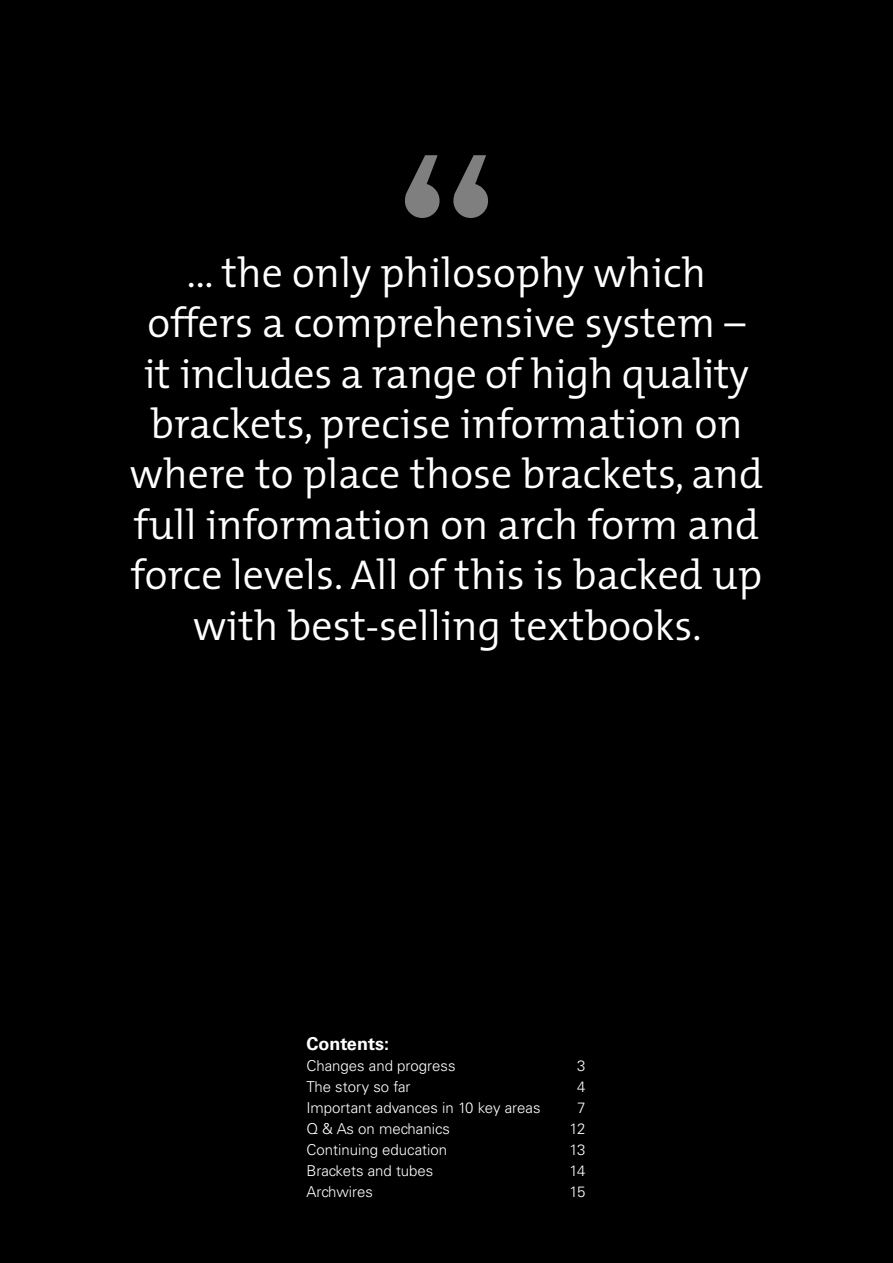
<style>
.page{position:relative;width:893px;height:1263px;background:#000}
.page>*{position:absolute;margin:0;border:0;box-sizing:border-box;transform-origin:0 0}
.t1{font:300 42px/50.4px "The Mix";color:#fff;text-align:center}
.t2{font:700 18px "Univers LT";color:#fff}
.t3{font:300 15px "Univers LT";color:#fff}
</style>
<div class="page">
<svg style="left:405px;top:155px;width:83px;height:63px"></svg>
<p class="t1" style="left:130px;top:248px;width:635px">... the only philosophy which offers a comprehensive system – it includes a range of high quality brackets, precise information on where to place those brackets, and full information on arch form and force levels. All of this is backed up with best-selling textbooks.</p>
<p class="t2" style="left:306px;top:1033px;width:84px">Contents:</p>
<p class="t3" style="left:306px;top:1056px;width:151px">Changes and progress</p>
<p class="t3" style="left:577px;top:1056px;width:10px">3</p>
<p class="t3" style="left:306px;top:1077px;width:106px">The story so far</p>
<p class="t3" style="left:577px;top:1077px;width:10px">4</p>
<p class="t3" style="left:306px;top:1098px;width:236px">Important advances in 10 key areas</p>
<p class="t3" style="left:577px;top:1098px;width:10px">7</p>
<p class="t3" style="left:306px;top:1119px;width:145px">Q &amp; As on mechanics</p>
<p class="t3" style="left:569px;top:1119px;width:17px">12</p>
<p class="t3" style="left:306px;top:1140px;width:142px">Continuing education</p>
<p class="t3" style="left:569px;top:1140px;width:17px">13</p>
<p class="t3" style="left:306px;top:1161px;width:128px">Brackets and tubes</p>
<p class="t3" style="left:569px;top:1161px;width:17px">14</p>
<p class="t3" style="left:306px;top:1182px;width:68px">Archwires</p>
<p class="t3" style="left:569px;top:1182px;width:17px">15</p>
</div>
